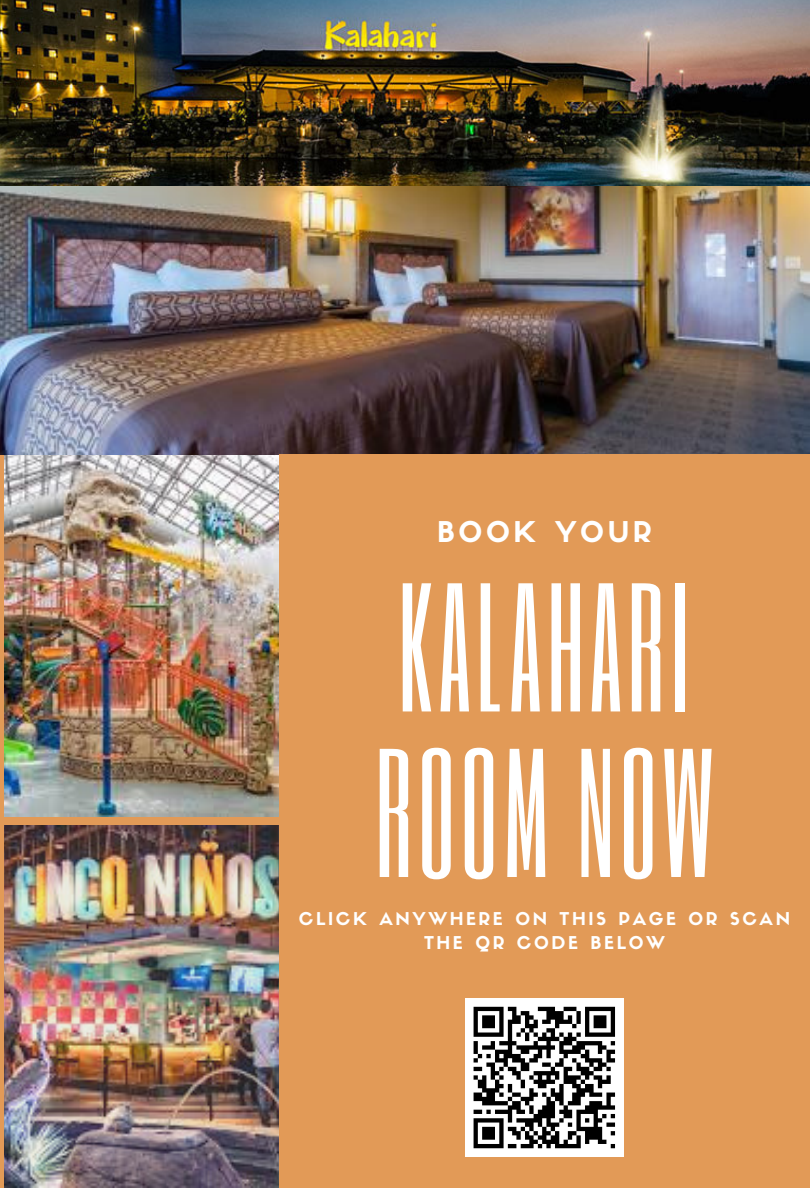
<style>
.page{position:relative;width:810px;height:1188px;background:#fff}
.page>*{position:absolute;margin:0;border:0;box-sizing:border-box;transform-origin:0 0}
.t1{font:151.95px/165.6px "Six Caps";letter-spacing:.03em;color:#fff}
.t2{font:28.05px "Sifonn Basic";letter-spacing:.13em;color:#fff}
.t3{font:17.4px/23.2px "Sifonn Basic";letter-spacing:.15em;color:#fff;text-align:center}
</style>
<div class="page">
<img style="left:0;top:0;width:810px;height:454px">
<img style="left:4px;top:454px;width:275px;height:362px">
<img style="left:4px;top:825px;width:275px;height:363px">
<div style="left:279px;top:454px;width:530px;height:733px;background:#e29a57"></div>
<div style="left:465px;top:998px;width:159px;height:159px;background:#fff"></div>
<svg style="left:473px;top:1006px;width:142px;height:143px"></svg>
<h2 class="t2" style="left:437px;top:521px;width:216px">BOOK YOUR</h2>
<h1 class="t1" style="left:375px;top:561px;width:340px">KALAHARI<br>ROOM NOW</h1>
<p class="t3" style="left:299px;top:909px;width:493px">CLICK ANYWHERE ON THIS PAGE OR SCAN<br>THE QR CODE BELOW</p>
</div>
